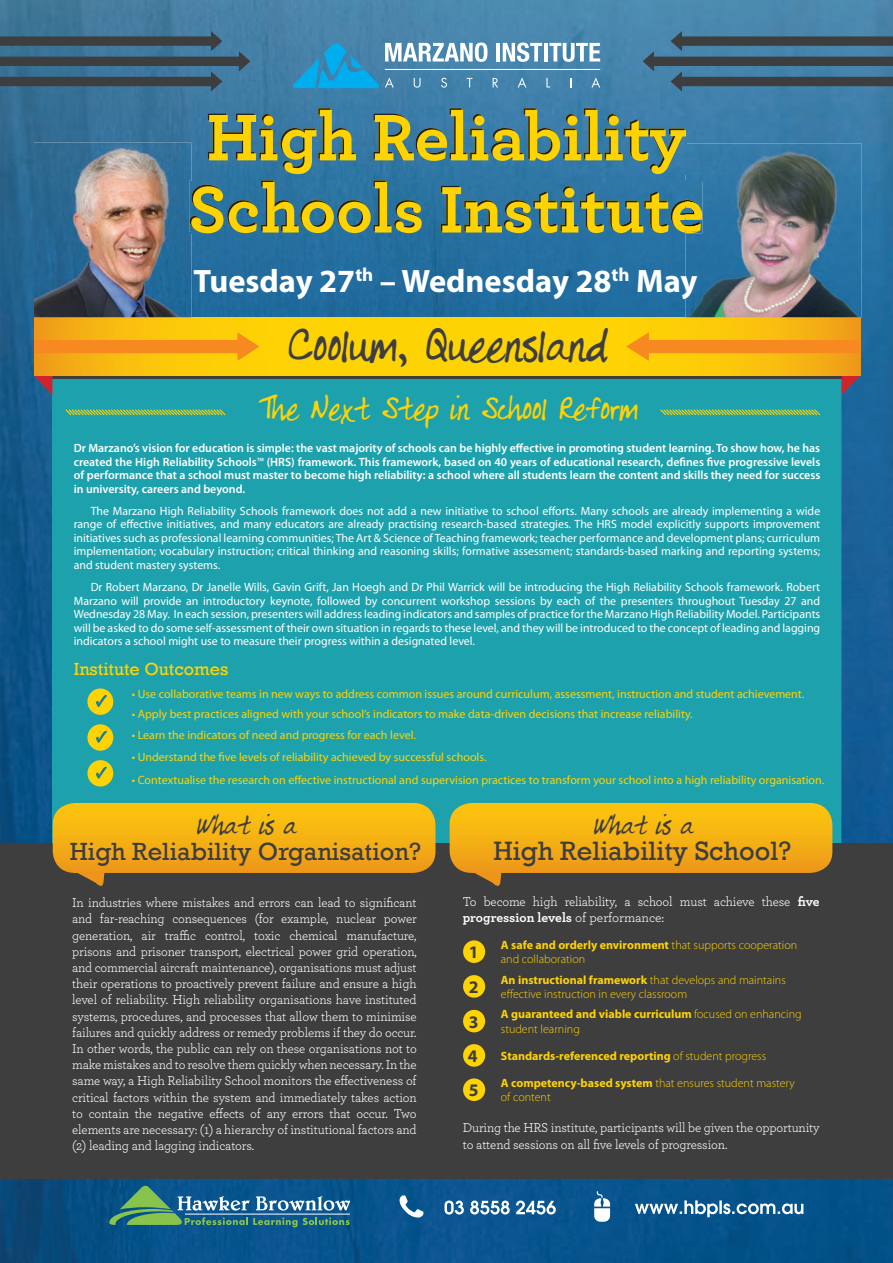
<style>
.page{position:relative;width:893px;height:1263px;background:#fff}
.page>*{position:absolute;margin:0;border:0;box-sizing:border-box;transform-origin:0 0}
.t1{font:700 69px/72.2px "Archer";color:#fed304}
.t2{font:37.5px "Lisa SS";color:#3e3e3f}
.t3{font:700 32.55px "Myriad Pro";color:#fff}
.t4{font:27.3px "Rockwell";color:#3e3e3f}
.t5{font:25.5px "Rockwell";color:#3e3e3f}
.t6{font:25.5px "Lisa SS";color:#fed304}
.t7{font:italic 21.3px "Lisa SS";color:#3e3e3f}
.t8{font:18px "Rockwell";color:#fed304}
.t9{font:700 17.7px/34.3px "Myriad Pro";color:#3e3e3f}
.t10{font:13.5px/16.2px "Archer";letter-spacing:-.01em;color:#fff;scale:.96 1}
.t11{font:12px/13.5px "Myriad Pro";color:#fff;text-align:justify}
.t12{font:12px "Myriad Pro";color:#fed304}
.t13{font:600 12px/13.5px "Myriad Pro";color:#fff;text-align:justify}
.t14{font:300 12px/14.4px "Myriad Pro";color:#fed304}
.t15{font:700 12px "Myriad Pro";color:#fed304}
.s1{font-weight:400}
.s2{font-weight:700}
.s3{font-weight:300}
</style>
<div class="page">
<img style="left:0;top:0;width:893px;height:1263px">
<div style="left:53px;top:317px;width:788px;height:856px;background:#1da2ad"></div>
<div style="left:0;top:843px;width:893px;height:335px;background:#3e3e3f"></div>
<svg style="left:635px;top:1200px;width:168px;height:17px"></svg>
<svg style="left:594px;top:1191px;width:16px;height:31px"></svg>
<svg style="left:445px;top:1200px;width:111px;height:14px"></svg>
<svg style="left:400px;top:1195px;width:24px;height:23px"></svg>
<svg style="left:493px;top:78px;width:5px;height:9px"></svg>
<svg style="left:518px;top:77px;width:8px;height:10px"></svg>
<svg style="left:546px;top:78px;width:4px;height:9px"></svg>
<svg style="left:591px;top:77px;width:9px;height:10px"></svg>
<hr style="left:385px;top:69px;width:215px;height:1px;background:#fff">
<svg style="left:293px;top:43px;width:194px;height:45px;background:#529cc4"></svg>
<hr style="left:496px;top:43px;width:4px;height:18px;background:#fff">
<svg style="left:503px;top:43px;width:39px;height:19px"></svg>
<hr style="left:544px;top:43px;width:4px;height:18px;background:#fff">
<svg style="left:549px;top:43px;width:51px;height:19px"></svg>
<svg style="left:643px;top:31px;width:250px;height:61px;background:#42657d"></svg>
<svg style="left:0;top:31px;width:250px;height:61px;background:#3e5e74"></svg>
<svg style="left:34px;top:317px;width:826px;height:59px;background:#fcce06"></svg>
<svg style="left:34px;top:332px;width:225px;height:63px"></svg>
<svg style="left:626px;top:332px;width:234px;height:63px"></svg>
<img style="left:34px;top:143px;width:157px;height:174px">
<img style="left:34px;top:317px;width:157px;height:1px">
<img style="left:190px;top:180px;width:1px;height:52px">
<img style="left:191px;top:182px;width:1px;height:50px">
<svg style="left:109px;top:1186px;width:241px;height:41px;background:#397a8d"></svg>
<div style="left:87px;top:724px;width:26px;height:27px;background:#fed304;border-radius:50%"></div>
<svg style="left:95px;top:724px;width:13px;height:19px"></svg>
<div style="left:87px;top:760px;width:26px;height:26px;background:#fed304;border-radius:50%"></div>
<svg style="left:95px;top:760px;width:13px;height:19px"></svg>
<div style="left:87px;top:688px;width:26px;height:27px;background:#fed304;border-radius:50%"></div>
<svg style="left:95px;top:688px;width:13px;height:19px"></svg>
<div style="left:463px;top:940px;width:22px;height:23px;background:#fed304;border-radius:50%"></div>
<div style="left:463px;top:975px;width:22px;height:23px;background:#fed304;border-radius:50%"></div>
<div style="left:463px;top:1010px;width:22px;height:22px;background:#fed304;border-radius:50%"></div>
<div style="left:463px;top:1044px;width:22px;height:23px;background:#fed304;border-radius:50%"></div>
<div style="left:463px;top:1078px;width:22px;height:23px;background:#fed304;border-radius:50%"></div>
<svg style="left:450px;top:803px;width:382px;height:83px"></svg>
<svg style="left:53px;top:803px;width:382px;height:83px"></svg>
<svg style="left:660px;top:409px;width:161px;height:7px"></svg>
<svg style="left:65px;top:409px;width:161px;height:7px"></svg>
<img style="left:685px;top:143px;width:177px;height:174px">
<img style="left:685px;top:317px;width:175px;height:1px">
<svg style="left:685px;top:180px;width:16px;height:2px"></svg>
<img style="left:685px;top:143px;width:1px;height:31px">
<img style="left:701px;top:182px;width:1px;height:27px">
<img style="left:685px;top:209px;width:17px;height:24px">
<img style="left:685px;top:182px;width:16px;height:18px">
<img style="left:685px;top:200px;width:16px;height:2px">
<img style="left:685px;top:231px;width:16px;height:1px">
<img style="left:685px;top:202px;width:16px;height:29px">
<h1 class="t1" style="left:189px;top:107px;width:517px">High Reliability<br>Schools Institute</h1>
<h3 class="t3" style="left:193px;top:268px;width:506px">Tuesday 27<sup>th</sup> – Wednesday 28<sup>th</sup> May</h3>
<h2 class="t2" style="left:286px;top:324px;width:322px">Coolum, Queensland</h2>
<h3 class="t6" style="left:257px;top:394px;width:382px">The Next Step in School Reform</h3>
<p class="t13" style="left:74px;top:443px;width:748px">Dr Marzano’s vision for education is simple: the vast majority of schools can be highly effective in promoting student learning. To show how, he has created the High Reliability Schools<span class="s1">™</span> (HRS) framework. This framework, based on 40 years of educational research, defines five progressive levels of performance that a school must master to become high reliability: a school where all students learn the content and skills they need for success in university, careers and beyond.</p>
<p class="t11" style="left:74px;top:505px;width:748px;text-indent:17px">The Marzano High Reliability Schools framework does not add a new initiative to school efforts. Many schools are already implementing a wide range of effective initiatives, and many educators are already practising research-based strategies. The HRS model explicitly supports improvement initiatives such as professional learning communities; The Art &amp; Science of Teaching framework; teacher performance and development plans; curriculum implementation; vocabulary instruction; critical thinking and reasoning skills; formative assessment; standards-based marking and reporting systems; and student mastery systems.</p>
<p class="t11" style="left:74px;top:581px;width:748px;text-indent:17px">Dr Robert Marzano, Dr Janelle Wills, Gavin Grift, Jan Hoegh and Dr Phil Warrick will be introducing the High Reliability Schools framework. Robert Marzano will provide an introductory keynote, followed by concurrent workshop sessions by each of the presenters throughout Tuesday 27 and Wednesday 28 May. In each session, presenters will address leading indicators and samples of practice for the Marzano High Reliability Model. Participants will be asked to do some self-assessment of their own situation in regards to these level, and they will be introduced to the concept of leading and lagging indicators a school might use to measure their progress within a designated level.</p>
<h3 class="t8" style="left:74px;top:659px;width:156px">Institute Outcomes</h3>
<p class="t12" style="left:132px;top:689px;width:674px">• Use collaborative teams in new ways to address common issues around curriculum, assessment, instruction and student achievement.</p>
<p class="t12" style="left:132px;top:709px;width:562px">• Apply best practices aligned with your school’s indicators to make data-driven decisions that increase reliability.</p>
<p class="t12" style="left:132px;top:730px;width:286px">• Learn the indicators of need and progress for each level.</p>
<p class="t12" style="left:132px;top:753px;width:356px">• Understand the five levels of reliability achieved by successful schools.</p>
<p class="t12" style="left:132px;top:776px;width:694px">• Contextualise the research on effective instructional and supervision practices to transform your school into a high reliability organisation.</p>
<h3 class="t7" style="left:195px;top:813px;width:101px">What is a</h3>
<h3 class="t5" style="left:70px;top:837px;width:353px">High Reliability Organisation?</h3>
<p class="t10" style="left:72px;top:895px;width:361px;text-align:justify">In industries where mistakes and errors can lead to significant and far-reaching consequences (for example, nuclear power generation, air traffic control, toxic chemical manufacture, prisons and prisoner transport, electrical power grid operation, and commercial aircraft maintenance), organisations must adjust their operations to proactively prevent failure and ensure a high level of reliability. High reliability organisations have instituted systems, procedures, and processes that allow them to minimise failures and quickly address or remedy problems if they do occur.<br>In other words, the public can rely on these organisations not to make mistakes and to resolve them quickly when necessary. In the same way, a High Reliability School monitors the effectiveness of critical factors within the system and immediately takes action to contain the negative effects of any errors that occur. Two elements are necessary: (1) a hierarchy of institutional factors and (2) leading and lagging indicators.</p>
<h3 class="t7" style="left:592px;top:813px;width:101px">What is a</h3>
<h3 class="t4" style="left:493px;top:835px;width:299px">High Reliability School?</h3>
<p class="t10" style="left:463px;top:894px;width:373px">To become high reliability, a school must achieve these <span class="s2">five progression levels</span> of performance:</p>
<p class="t14" style="left:501px;top:939px;width:298px"><span class="s2">A safe and orderly environment</span> that supports cooperation and collaboration</p>
<h3 class="t9" style="left:469px;top:937px;width:11px">1</h3>
<h3 class="t9" style="left:469px;top:971px;width:11px">2</h3>
<h3 class="t9" style="left:468px;top:1006px;width:13px">3<br>4</h3>
<h3 class="t9" style="left:469px;top:1075px;width:11px">5</h3>
<p class="t14" style="left:501px;top:973px;width:286px"><span class="s2">An instructional framework</span> that develops and maintains effective instruction in every classroom</p>
<p class="t14" style="left:501px;top:1008px;width:302px"><span class="s2">A guaranteed and viable curriculum</span> focused on enhancing student learning</p>
<p class="t15" style="left:501px;top:1051px;width:267px">Standards-referenced reporting <span class="s3">of student progress</span></p>
<p class="t14" style="left:501px;top:1077px;width:295px"><span class="s2">A competency-based system</span> that ensures student mastery of content</p>
<p class="t10" style="left:463px;top:1120px;width:373px">During the HRS institute, participants will be given the opportunity to attend sessions on all five levels of progression.</p>
</div>
